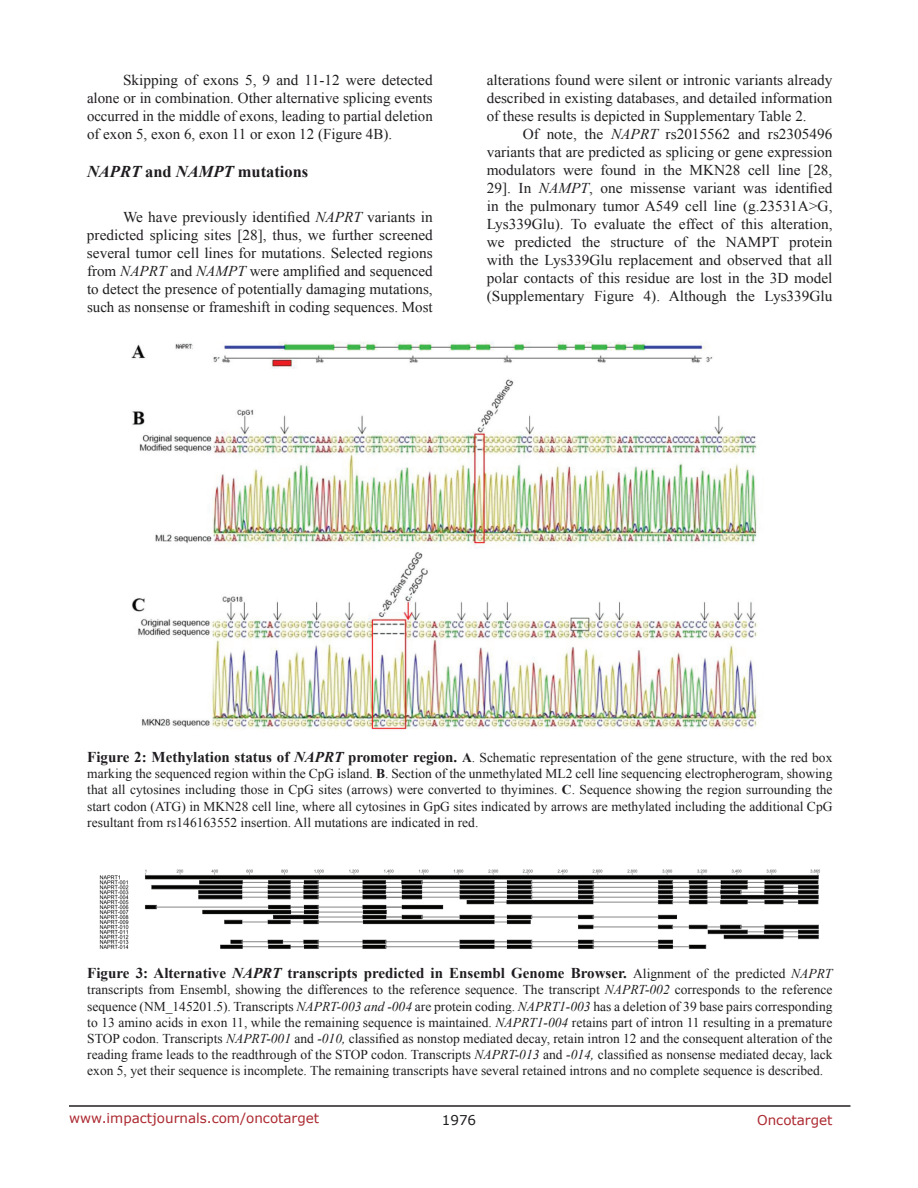
<style>
.page{position:relative;width:918px;height:1188px;background:#fff}
.page>*{position:absolute;margin:0;border:0;box-sizing:border-box;transform-origin:0 0}
.t1{font:700 16.5px "Times New Roman";color:#201d20}
.t2{font:15px/18px "Times New Roman";color:#201d20;text-align:justify}
.t3{font:700 15px "Times New Roman";color:#201d20}
.t4{font:13.5px/16.2px "Times New Roman";color:#201d20;text-align:justify}
.t5{font:13.5px "Verdana";color:#ac2830}
.t6{font:13.5px "Verdana";color:#201d20}
.s1{font-style:italic}
.s2{font-weight:700;font-size:15px}
.s3{font-weight:700;font-style:italic;font-size:15px}
.s4{font-weight:700}
.s5{font-weight:400;font-size:13.5px}
.s6{font-weight:400;font-style:italic;font-size:13.5px}
</style>
<div class="page">
<hr style="left:69px;top:1105px;width:781px;height:2px;background:#231f20">
<img style="left:131px;top:341px;width:627px;height:389px">
<img style="left:99px;top:869px;width:721px;height:80px">
<p class="t2" style="left:87px;top:71px;width:347px;text-indent:36px">Skipping of exons 5, 9 and 11-12 were detected alone or in combination. Other alternative splicing events occurred in the middle of exons, leading to partial deletion of exon 5, exon 6, exon 11 or exon 12 (Figure 4B).</p>
<p class="t1" style="left:87px;top:160px;width:223px"><span class="s1">NAPRT</span> and <span class="s1">NAMPT</span> mutations</p>
<p class="t2" style="left:87px;top:208px;width:347px;text-indent:36px">We have previously identified <span class="s1">NAPRT</span> variants in predicted splicing sites [28], thus, we further screened several tumor cell lines for mutations. Selected regions from <span class="s1">NAPRT</span> and <span class="s1">NAMPT</span> were amplified and sequenced to detect the presence of potentially damaging mutations, such as nonsense or frameshift in coding sequences. Most</p>
<p class="t2" style="left:487px;top:71px;width:347px">alterations found were silent or intronic variants already described in existing databases, and detailed information of these results is depicted in Supplementary Table 2.</p>
<p class="t2" style="left:487px;top:125px;width:347px;text-indent:36px">Of note, the <span class="s1">NAPRT</span> rs2015562 and rs2305496 variants that are predicted as splicing or gene expression modulators were found in the MKN28 cell line [28, 29]. In <span class="s1">NAMPT</span>, one missense variant was identified in the pulmonary tumor A549 cell line (g.23531A&gt;G, Lys339Glu). To evaluate the effect of this alteration, we predicted the structure of the NAMPT protein with the Lys339Glu replacement and observed that all polar contacts of this residue are lost in the 3D model (Supplementary Figure 4). Although the Lys339Glu</p>
<p class="t4" style="left:87px;top:749px;width:747px"><span class="s2">Figure 2: Methylation status of</span> <span class="s3">NAPRT</span> <span class="s2">promoter region.</span> <span class="s4">A</span>. Schematic representation of the gene structure, with the red box marking the sequenced region within the CpG island. <span class="s4">B</span>. Section of the unmethylated ML2 cell line sequencing electropherogram, showing that all cytosines including those in CpG sites (arrows) were converted to thyimines. <span class="s4">C</span>. Sequence showing the region surrounding the start codon (ATG) in MKN28 cell line, where all cytosines in GpG sites indicated by arrows are methylated including the additional CpG resultant from rs146163552 insertion. All mutations are indicated in red.</p>
<p class="t3" style="left:87px;top:963px;width:747px">Figure 3: Alternative <span class="s1">NAPRT</span> transcripts predicted in Ensembl Genome Browser. <span class="s5">Alignment of the predicted</span> <span class="s6">NAPRT</span></p>
<p class="t4" style="left:87px;top:982px;width:747px">transcripts from Ensembl, showing the differences to the reference sequence. The transcript <span class="s1">NAPRT-002</span> corresponds to the reference sequence (NM_145201.5). Transcripts <span class="s1">NAPRT-003 and -004</span> are protein coding. <span class="s1">NAPRT1-003</span> has a deletion of 39 base pairs corresponding to 13 amino acids in exon 11, while the remaining sequence is maintained. <span class="s1">NAPRT1-004</span> retains part of intron 11 resulting in a premature STOP codon. Transcripts <span class="s1">NAPRT-001</span> and <span class="s1">-010,</span> classified as nonstop mediated decay, retain intron 12 and the consequent alteration of the reading frame leads to the readthrough of the STOP codon. Transcripts <span class="s1">NAPRT-013</span> and <span class="s1">-014,</span> classified as nonsense mediated decay, lack exon 5, yet their sequence is incomplete. The remaining transcripts have several retained introns and no complete sequence is described.</p>
<p class="t5" style="left:69px;top:1109px;width:252px">www.impactjournals.com/oncotarget</p>
<p class="t6" style="left:442px;top:1111px;width:36px">1976</p>
<p class="t5" style="left:757px;top:1111px;width:77px">Oncotarget</p>
</div>
